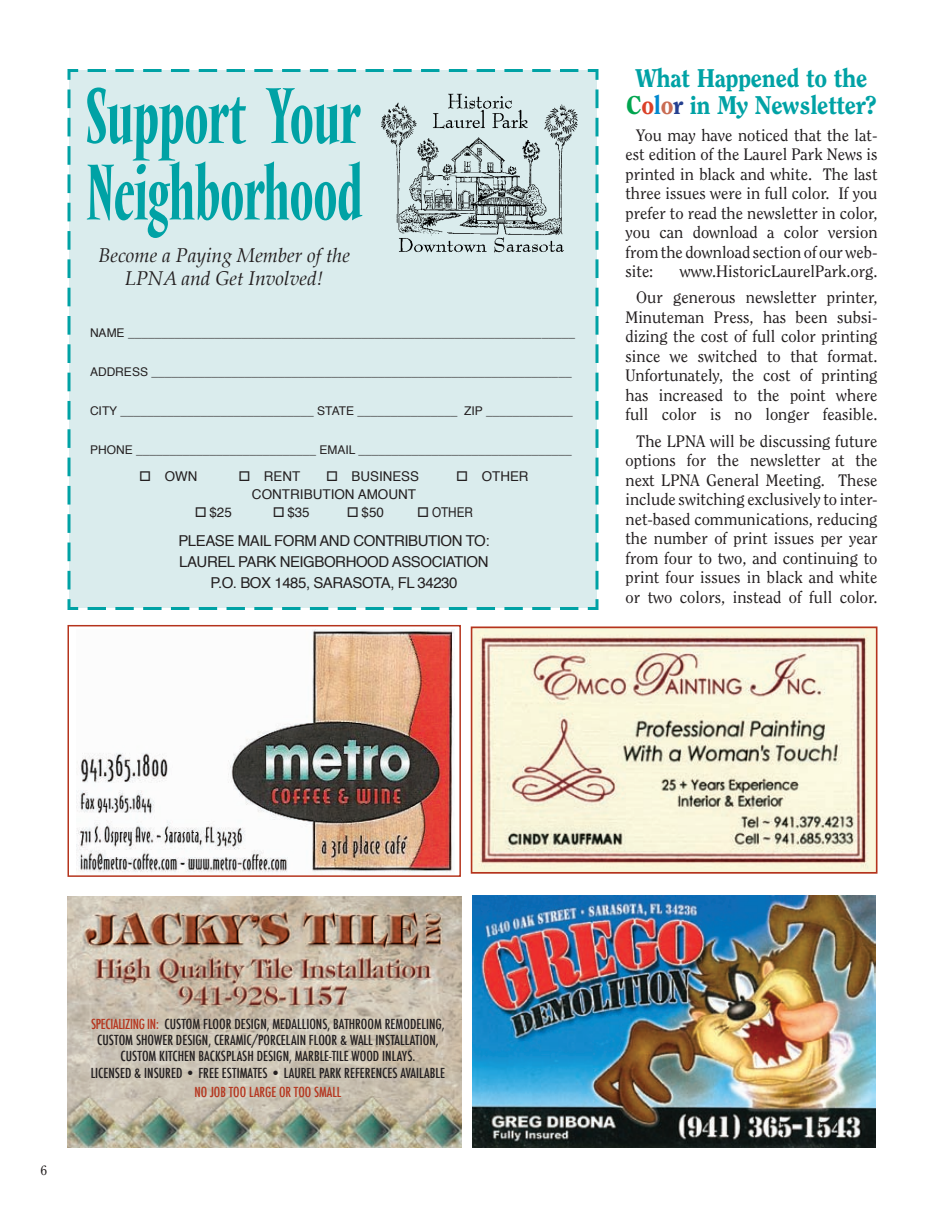
<style>
.page{position:relative;width:945px;height:1215px;background:#fff}
.page>*{position:absolute;margin:0;border:0;box-sizing:border-box;transform-origin:0 0}
.t1{font:condensed 82.5px/76.5px "Vendome T";letter-spacing:-.02em;color:#00a2a5}
.t2{font:800 25.5px/27px "Clearface";letter-spacing:-.01em;color:#00a2a5;text-align:center}
.t3{font:italic 19.5px/23.4px "Palatino";color:#231f20;text-align:center}
.t4{font:16.5px/19.5px "Clearface";color:#231f20;text-align:justify}
.t5{font:15px/21px "Helvetica";letter-spacing:-.03em;color:#231f20;text-align:center}
.t6{font:500 condensed 13.5px/16.2px "Futura";color:#231f20;text-align:center}
.t7{font:13.5px "Helvetica";color:#231f20}
.t8{font:500 condensed 13.5px "Futura";color:#b5341d}
.t9{font:13.5px "Helvetica";color:#231f20;scale:.87 1}
.t10{font:13.5px "Clearface";color:#231f20}
.t11{font:12px "Helvetica";color:#231f20}
.s1{color:#00a54f}
.s2{color:#db4128}
.s3{color:#0089cf}
.s4{color:#c96c53}
.s5{color:#25408f}
.s6{color:#b5341d}
</style>
<div class="page">
<img style="left:473px;top:896px;width:403px;height:252px">
<div style="left:67px;top:69px;width:532px;height:541px;background:#daeced"></div>
<img style="left:378px;top:85px;width:202px;height:176px">
<img style="left:68px;top:896px;width:393px;height:252px">
<div style="left:68px;top:625px;width:393px;height:252px;border:2px solid #b5341d"></div>
<img style="left:474px;top:630px;width:401px;height:241px">
<div style="left:471px;top:627px;width:407px;height:247px;border:2px solid #b5341d"></div>
<img style="left:77px;top:630px;width:377px;height:243px">
<h1 class="t1" style="left:86px;top:78px;width:279px">Support Your<br>Neighborhood</h1>
<p class="t3" style="left:99px;top:245px;width:253px">Become a Paying Member of the<br>LPNA and Get Involved!</p>
<p class="t11" style="left:90px;top:325px;width:487px">NAME ___________________________________________________________________</p>
<p class="t11" style="left:90px;top:364px;width:483px">ADDRESS _______________________________________________________________</p>
<p class="t11" style="left:90px;top:403px;width:484px">CITY _____________________________ STATE _______________ ZIP _____________</p>
<p class="t11" style="left:90px;top:442px;width:483px">PHONE ___________________________ EMAIL ________________________________</p>
<p class="t7" style="left:139px;top:467px;width:60px">□ OWN</p>
<p class="t7" style="left:238px;top:467px;width:63px">□ RENT</p>
<p class="t7" style="left:326px;top:467px;width:95px">□ BUSINESS</p>
<p class="t7" style="left:456px;top:467px;width:74px">□ OTHER</p>
<p class="t7" style="left:252px;top:485px;width:166px">CONTRIBUTION AMOUNT</p>
<p class="t7" style="left:195px;top:503px;width:39px">□ $25</p>
<p class="t7" style="left:273px;top:503px;width:39px">□ $35</p>
<p class="t7" style="left:347px;top:503px;width:39px">□ $50</p>
<p class="t9" style="left:417px;top:503px;width:66px">□ OTHER</p>
<p class="t5" style="left:178px;top:531px;width:313px">PLEASE MAIL FORM AND CONTRIBUTION TO:<br>LAUREL PARK NEIGBORHOOD ASSOCIATION<br>P.O. BOX 1485, SARASOTA, FL 34230</p>
<h2 class="t2" style="left:626px;top:64px;width:252px">What Happened to the<br><span class="s1">C</span><span class="s2">o</span><span class="s3">l</span><span class="s4">o</span><span class="s5">r</span> in My Newsletter?</h2>
<p class="t4" style="left:626px;top:125px;width:254px;text-indent:11px">You may have noticed that the lat&shy;est edition of the Laurel Park News is printed in black and white. The last three issues were in full color. If you prefer to read the newsletter in color, you can download a color version from the download section of our web&shy;site:</p>
<p class="t4" style="left:636px;top:258px;width:243px;line-height:26.2px;text-align:right">www.HistoricLaurelPark.org.<br>Our generous newsletter printer,</p>
<p class="t4" style="left:626px;top:307px;width:254px">Minuteman Press, has been subsi&shy;dizing the cost of full color printing since we switched to that format.<br>Unfortunately, the cost of printing has increased to the point where full color is no longer feasible.</p>
<p class="t4" style="left:626px;top:431px;width:254px;text-indent:11px">The LPNA will be discussing future options for the newsletter at the next LPNA General Meeting. These include switching exclusively to inter&shy;net-based communications, reducing the number of print issues per year from four to two, and continuing to print four issues in black and white or two colors, instead of full color.</p>
<p class="t10" style="left:40px;top:1163px;width:8px">6</p>
<p class="t6" style="left:91px;top:1016px;width:356px"><span class="s6">SPECIALIZING IN:</span> CUSTOM FLOOR DESIGN, MEDALLIONS, BATHROOM REMODELING, CUSTOM SHOWER DESIGN, CERAMIC/PORCELAIN FLOOR &amp; WALL INSTALLATION, CUSTOM KITCHEN BACKSPLASH DESIGN, MARBLE-TILE WOOD INLAYS.<br>LICENSED &amp; INSURED • FREE ESTIMATES • LAUREL PARK REFERENCES AVAILABLE</p>
<p class="t8" style="left:194px;top:1083px;width:148px">NO JOB TOO LARGE OR TOO SMALL</p>
</div>
